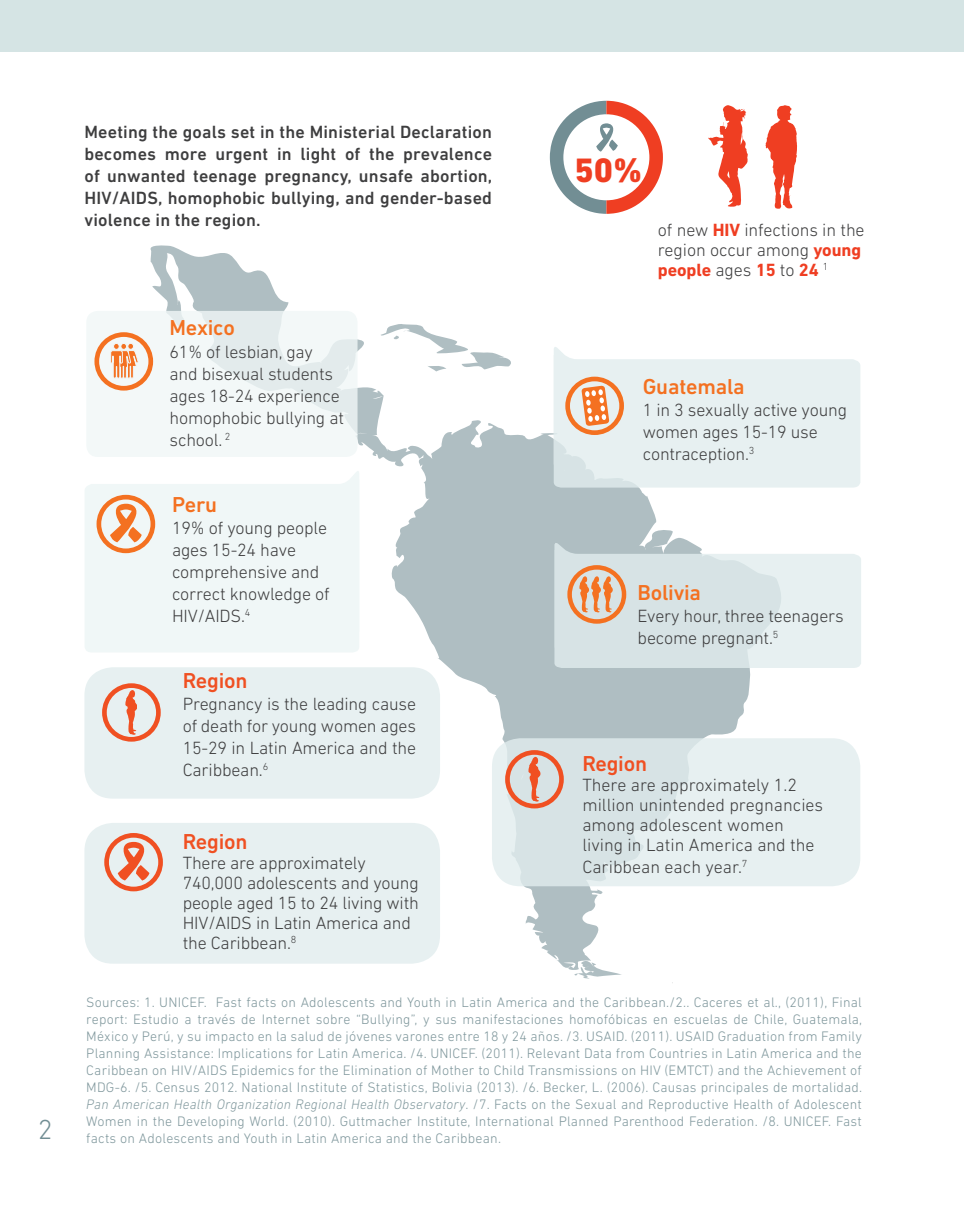
<style>
.page{position:relative;width:964px;height:1219px;background:#fff}
.page>*{position:absolute;margin:0;border:0;box-sizing:border-box;transform-origin:0 0}
.t1{font:800 34.4px "DIN Next LT Pro";color:#ef3e22}
.t2{font:300 28px "DIN Next LT Pro";color:#728e94}
.t3{font:500 22px "DIN Next LT Pro";letter-spacing:-.01em;color:#f47121}
.t4{font:500 22px "DIN Next LT Pro";letter-spacing:-.01em;color:#f05022}
.t5{font:300 18px/22px "DIN Next LT Pro";letter-spacing:-.01em;color:#3e3e3f}
.t6{font:500 18px/22px "DIN Next LT Pro";letter-spacing:.01em;color:#3e3e3f;text-align:justify}
.t7{font:300 14px/17px "DIN Next LT Pro";letter-spacing:.015em;color:#7f979c;text-align:justify}
.s1{font-weight:700;color:#ef3e22}
.s2{font-style:italic}
</style>
<div class="page">
<svg style="left:150px;top:245px;width:601px;height:725px"></svg>
<svg style="left:574px;top:958px;width:48px;height:21px"></svg>
<svg style="left:380px;top:323px;width:135px;height:49px"></svg>
<div style="left:86px;top:311px;width:271px;height:146px;background:linear-gradient(to right,#f4f9f9,#ebf1f2);border-radius:11px"></div>
<div style="left:84px;top:667px;width:356px;height:132px;background:#e1edee;border-radius:28px"></div>
<div style="left:84px;top:823px;width:356px;height:141px;background:#e1edee;border-radius:28px"></div>
<div style="left:492px;top:738px;width:368px;height:148px;background:linear-gradient(to bottom,#dfeaeb,#e3edee);border-radius:28px"></div>
<div style="left:0;top:0;width:964px;height:51px;background:#d5e4e4"></div>
<svg style="left:85px;top:471px;width:274px;height:181px;fill:#f0f7f7"></svg>
<svg style="left:554px;top:345px;width:306px;height:148px;background:#e9eceb"></svg>
<svg style="left:554px;top:541px;width:307px;height:127px;background:#dde2e1"></svg>
<svg style="left:97px;top:495px;width:58px;height:58px"></svg>
<svg style="left:104px;top:833px;width:59px;height:58px"></svg>
<svg style="left:102px;top:683px;width:59px;height:59px"></svg>
<svg style="left:505px;top:750px;width:59px;height:58px;background:#dfb4a7"></svg>
<svg style="left:708px;top:105px;width:40px;height:102px"></svg>
<svg style="left:765px;top:105px;width:32px;height:104px"></svg>
<svg style="left:550px;top:101px;width:113px;height:113px"></svg>
<svg style="left:94px;top:332px;width:59px;height:59px"></svg>
<h2 class="t2" style="left:38px;top:1114px;width:16px">2</h2>
<p class="t6" style="left:84px;top:121px;width:409px">Meeting the goals set in the Ministerial Declaration becomes more urgent in light of the prevalence of unwanted teenage pregnancy, unsafe abortion, HIV/AIDS, homophobic bullying, and gender-based violence in the region.</p>
<h3 class="t3" style="left:170px;top:315px;width:67px">Mexico</h3>
<p class="t5" style="left:170px;top:341px;width:176px">61% of lesbian, gay and bisexual students ages 18-24 experience homophobic bullying at school. <sup>2</sup></p>
<h3 class="t3" style="left:172px;top:492px;width:47px">Peru</h3>
<p class="t5" style="left:172px;top:517px;width:159px">19% of young people ages 15-24 have comprehensive and correct knowledge of<br>HIV/AIDS.<sup>4</sup></p>
<h3 class="t4" style="left:183px;top:668px;width:66px">Region</h3>
<p class="t5" style="left:183px;top:693px;width:235px;text-align:justify">Pregnancy is the leading cause of death for young women ages 15-29 in Latin America and the Caribbean.<sup>6</sup></p>
<h3 class="t4" style="left:183px;top:829px;width:66px">Region</h3>
<p class="t5" style="left:183px;top:852px;width:238px;line-height:20px">There are approximately<br>740,000 adolescents and young people aged 15 to 24 living with<br>HIV/AIDS in Latin America and the Caribbean.<sup>8</sup></p>
<h1 class="t1" style="left:574px;top:150px;width:70px">50%</h1>
<p class="t5" style="left:658px;top:219px;width:208px;line-height:20px">of new <span class="s1">HIV</span> infections in the region occur among <span class="s1">young people</span> ages <span class="s1">15</span> to <span class="s1">24</span> <sup>1</sup></p>
<h3 class="t3" style="left:643px;top:374px;width:103px">Guatemala</h3>
<p class="t5" style="left:643px;top:398px;width:206px">1 in 3 sexually active young women ages 15-19 use contraception.<sup>3</sup></p>
<h3 class="t3" style="left:638px;top:580px;width:65px">Bolivia</h3>
<p class="t5" style="left:638px;top:605px;width:208px">Every hour, three teenagers become pregnant.<sup>5</sup></p>
<h3 class="t4" style="left:582px;top:751px;width:66px">Region</h3>
<p class="t5" style="left:582px;top:775px;width:242px;line-height:20px">There are approximately 1.2 million unintended pregnancies among adolescent women living in Latin America and the</p>
<p class="t5" style="left:582px;top:856px;width:167px">Caribbean each year.<sup>7</sup></p>
<p class="t7" style="left:86px;top:993px;width:777px">Sources: 1. UNICEF. Fast facts on Adolescents and Youth in Latin America and the Caribbean./2.. Caceres et al., (2011), Final report: Estudio a través de Internet sobre “Bullying”, y sus manifestaciones homofóbicas en escuelas de Chile, Guatemala, México y Perú, y su impacto en la salud de jóvenes varones entre 18 y 24 años. /3. USAID. (2011). USAID Graduation from Family Planning Assistance: Implications for Latin America. /4. UNICEF. (2011). Relevant Data from Countries in Latin America and the Caribbean on HIV/AIDS Epidemics for the Elimination of Mother to Child Transmissions on HIV (EMTCT) and the Achievement of MDG-6. /5. Census 2012. National Institute of Statistics, Bolivia (2013). /6. Becker, L. (2006). Causas principales de mortalidad.<br><span class="s2">Pan American Health Organization Regional Health Observatory</span>. /7. Facts on the Sexual and Reproductive Health of Adolescent Women in the Developing World. (2010). Guttmacher Institute, International Planned Parenthood Federation. /8. UNICEF. Fast facts on Adolescents and Youth in Latin America and the Caribbean.</p>
</div>
